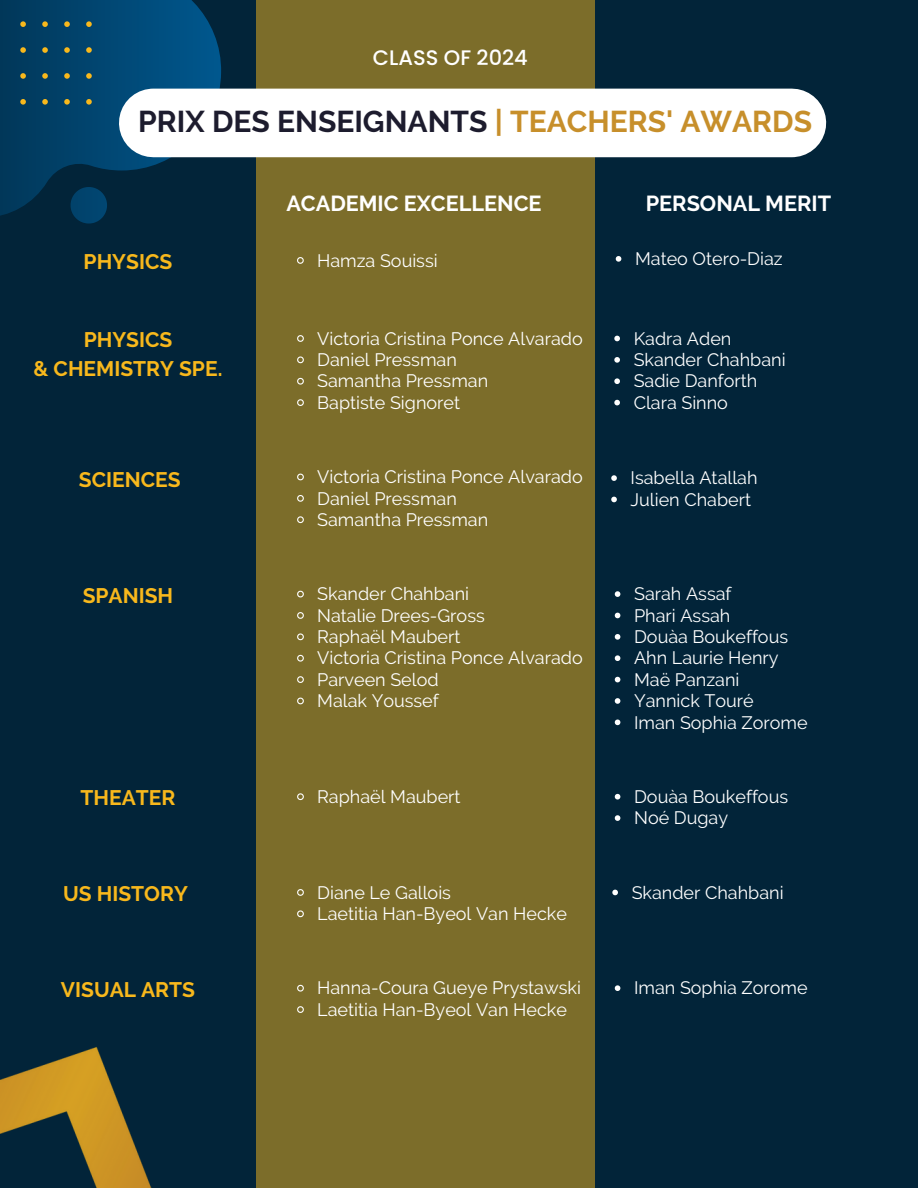
<style>
.page{position:relative;width:918px;height:1188px;background:#022439}
.page>*{position:absolute;margin:0;border:0;box-sizing:border-box;transform-origin:0 0}
.t1{font:700 30px "Raleway";color:#1d1c2e}
.t2{font:700 21.75px "Raleway";color:#fff}
.t3{font:700 21px "Raleway";color:#f8b81c}
.t4{font:500 21px "Poppins";color:#fff}
.t5{font:18px "Raleway";color:#fff}
.s1{color:#c78f2b}
</style>
<div class="page">
<svg style="left:0;top:0;width:222px;height:216px"></svg>
<svg style="left:71px;top:187px;width:36px;height:36px"></svg>
<div style="left:256px;top:0;width:338px;height:1188px;background:#7c6d2a"></div>
<img style="left:0;top:1047px;width:152px;height:141px">
<div style="left:153px;top:89px;width:639px;height:68px;background:#fff"></div>
<svg style="left:20px;top:21px;width:72px;height:84px;background:#104761"></svg>
<svg style="left:297px;top:335px;width:7px;height:7px"></svg>
<svg style="left:297px;top:356px;width:7px;height:8px"></svg>
<svg style="left:297px;top:377px;width:7px;height:8px"></svg>
<svg style="left:297px;top:399px;width:7px;height:7px"></svg>
<svg style="left:614px;top:336px;width:6px;height:5px"></svg>
<svg style="left:614px;top:357px;width:6px;height:6px"></svg>
<svg style="left:614px;top:378px;width:6px;height:6px"></svg>
<svg style="left:614px;top:400px;width:6px;height:5px"></svg>
<svg style="left:297px;top:473px;width:7px;height:8px"></svg>
<svg style="left:297px;top:495px;width:7px;height:7px"></svg>
<svg style="left:297px;top:516px;width:7px;height:8px"></svg>
<svg style="left:611px;top:475px;width:6px;height:6px"></svg>
<svg style="left:611px;top:497px;width:6px;height:5px"></svg>
<svg style="left:297px;top:590px;width:7px;height:8px"></svg>
<svg style="left:297px;top:612px;width:7px;height:7px"></svg>
<svg style="left:297px;top:633px;width:7px;height:8px"></svg>
<svg style="left:297px;top:654px;width:7px;height:8px"></svg>
<svg style="left:297px;top:676px;width:7px;height:7px"></svg>
<svg style="left:297px;top:697px;width:7px;height:8px"></svg>
<svg style="left:615px;top:591px;width:5px;height:6px"></svg>
<svg style="left:615px;top:613px;width:5px;height:5px"></svg>
<svg style="left:615px;top:634px;width:5px;height:6px"></svg>
<svg style="left:615px;top:655px;width:5px;height:6px"></svg>
<svg style="left:615px;top:677px;width:5px;height:5px"></svg>
<svg style="left:615px;top:698px;width:5px;height:6px"></svg>
<svg style="left:615px;top:720px;width:5px;height:5px"></svg>
<svg style="left:297px;top:793px;width:7px;height:8px"></svg>
<svg style="left:615px;top:794px;width:5px;height:6px"></svg>
<svg style="left:615px;top:815px;width:5px;height:6px"></svg>
<svg style="left:297px;top:984px;width:7px;height:8px"></svg>
<svg style="left:297px;top:1006px;width:7px;height:7px"></svg>
<svg style="left:615px;top:985px;width:5px;height:6px"></svg>
<svg style="left:612px;top:890px;width:6px;height:5px"></svg>
<svg style="left:297px;top:889px;width:7px;height:7px"></svg>
<svg style="left:297px;top:910px;width:7px;height:8px"></svg>
<svg style="left:297px;top:257px;width:7px;height:7px"></svg>
<svg style="left:616px;top:256px;width:5px;height:6px"></svg>
<h2 class="t4" style="left:373px;top:43px;width:156px">CLASS OF 2024</h2>
<p class="t1" style="left:138px;top:104px;width:675px">PRIX DES ENSEIGNANTS <span class="s1">| TEACHERS' AWARDS</span></p>
<h2 class="t2" style="left:286px;top:191px;width:257px">ACADEMIC EXCELLENCE</h2>
<h1 class="t2" style="left:646px;top:191px;width:187px">PERSONAL MERIT</h1>
<p class="t3" style="left:84px;top:249px;width:90px">PHYSICS</p>
<p class="t5" style="left:317px;top:250px;width:122px">Hamza Souissi</p>
<p class="t5" style="left:635px;top:248px;width:149px">Mateo Otero-Diaz</p>
<h2 class="t3" style="left:84px;top:327px;width:90px">PHYSICS</h2>
<h2 class="t3" style="left:34px;top:357px;width:190px">&amp; CHEMISTRY SPE.</h2>
<p class="t5" style="left:317px;top:328px;width:267px">Victoria Cristina Ponce Alvarado</p>
<p class="t5" style="left:317px;top:349px;width:141px">Daniel Pressman</p>
<h2 class="t5" style="left:317px;top:371px;width:172px">Samantha Pressman</h2>
<p class="t5" style="left:317px;top:392px;width:144px">Baptiste Signoret</p>
<p class="t3" style="left:79px;top:467px;width:103px">SCIENCES</p>
<p class="t5" style="left:317px;top:466px;width:267px">Victoria Cristina Ponce Alvarado</p>
<p class="t5" style="left:317px;top:488px;width:141px">Daniel Pressman</p>
<p class="t5" style="left:317px;top:509px;width:172px">Samantha Pressman</p>
<p class="t3" style="left:83px;top:583px;width:92px">SPANISH</p>
<p class="t5" style="left:317px;top:583px;width:153px">Skander Chahbani</p>
<p class="t5" style="left:317px;top:605px;width:169px">Natalie Drees-Gross</p>
<p class="t5" style="left:317px;top:626px;width:145px">Raphaël Maubert</p>
<p class="t5" style="left:317px;top:647px;width:267px">Victoria Cristina Ponce Alvarado</p>
<p class="t5" style="left:317px;top:669px;width:123px">Parveen Selod</p>
<p class="t5" style="left:317px;top:690px;width:123px">Malak Youssef</p>
<p class="t5" style="left:634px;top:328px;width:99px">Kadra Aden</p>
<p class="t5" style="left:634px;top:349px;width:153px">Skander Chahbani</p>
<p class="t5" style="left:634px;top:371px;width:125px">Sadie Danforth</p>
<p class="t5" style="left:634px;top:392px;width:96px">Clara Sinno</p>
<p class="t5" style="left:631px;top:467px;width:129px">Isabella Atallah</p>
<p class="t5" style="left:631px;top:489px;width:122px">Julien Chabert</p>
<p class="t5" style="left:634px;top:583px;width:99px">Sarah Assaf</p>
<p class="t5" style="left:634px;top:605px;width:98px">Phari Assah</p>
<p class="t5" style="left:634px;top:626px;width:156px">Douàa Boukeffous</p>
<p class="t5" style="left:634px;top:647px;width:146px">Ahn Laurie Henry</p>
<p class="t5" style="left:634px;top:669px;width:107px">Maë Panzani</p>
<p class="t5" style="left:634px;top:690px;width:121px">Yannick Touré</p>
<p class="t5" style="left:634px;top:712px;width:175px">Iman Sophia Zorome</p>
<p class="t3" style="left:81px;top:786px;width:96px">THEATER</p>
<p class="t5" style="left:317px;top:786px;width:145px">Raphaël Maubert</p>
<p class="t5" style="left:634px;top:786px;width:156px">Douàa Boukeffous</p>
<p class="t5" style="left:634px;top:807px;width:96px">Noé Dugay</p>
<p class="t3" style="left:63px;top:881px;width:126px">US HISTORY</p>
<p class="t5" style="left:317px;top:882px;width:135px">Diane Le Gallois</p>
<p class="t5" style="left:632px;top:882px;width:153px">Skander Chahbani</p>
<p class="t5" style="left:317px;top:903px;width:251px">Laetitia Han-Byeol Van Hecke</p>
<p class="t3" style="left:61px;top:977px;width:136px">VISUAL ARTS</p>
<p class="t5" style="left:317px;top:977px;width:265px">Hanna-Coura Gueye Prystawski</p>
<p class="t5" style="left:317px;top:999px;width:251px">Laetitia Han-Byeol Van Hecke</p>
<p class="t5" style="left:634px;top:977px;width:175px">Iman Sophia Zorome</p>
</div>
